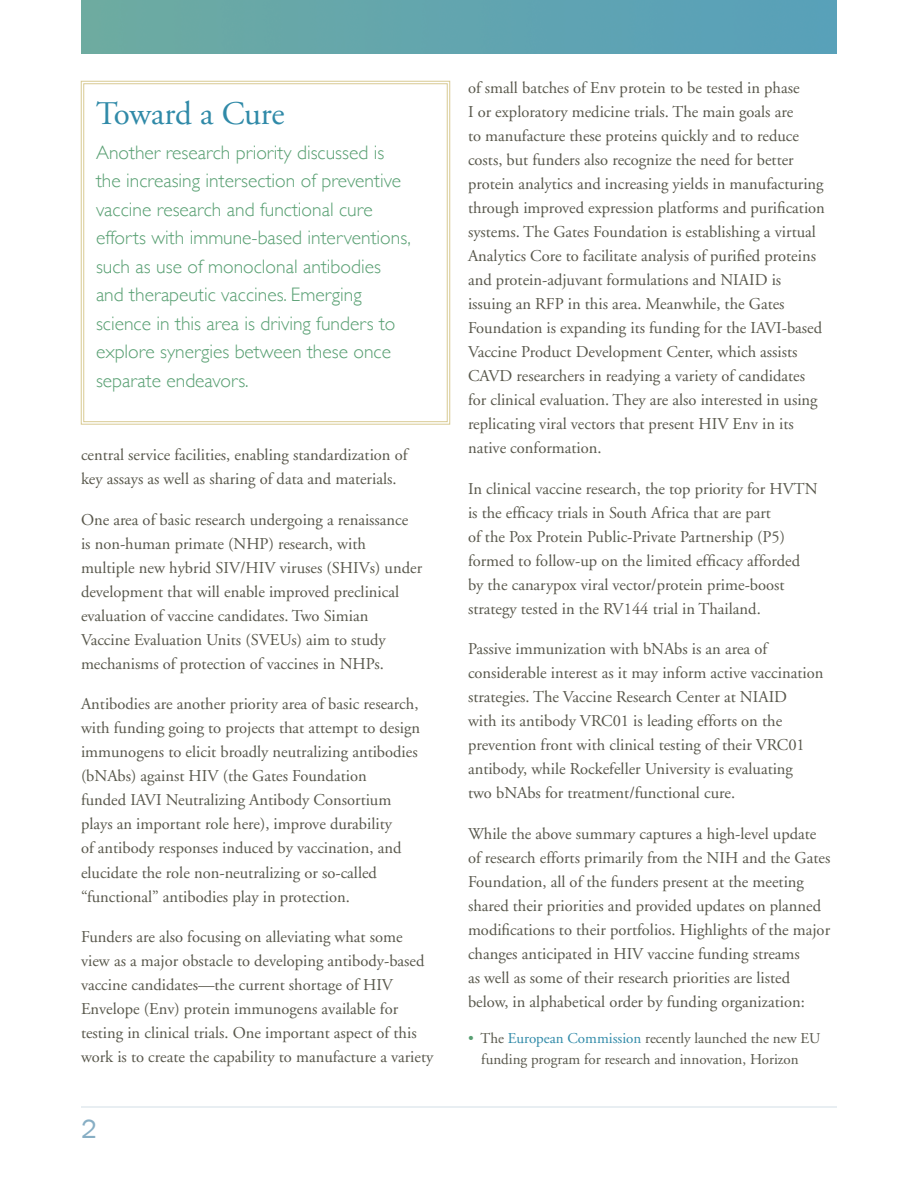
<style>
.page{position:relative;width:918px;height:1188px;background:#fff}
.page>*{position:absolute;margin:0;border:0;box-sizing:border-box;transform-origin:0 0}
.t1{font:33px "Adobe Garamond";letter-spacing:-.01em;color:#308aa8}
.t2{font:27px "Franklin Gothic";color:#87aec4}
.t3{font:300 19.5px/28.5px "Gill Sans";color:#589f72}
.t4{font:16.5px/24px "Adobe Garamond";color:#58574b}
.t5{font:15px "Adobe Garamond";color:#58574b}
.s1{color:#589f72}
.s2{color:#308aa8}
.s3{color:#fff}
</style>
<div class="page">
<img style="left:81px;top:0;width:756px;height:54px">
<hr style="left:81px;top:1107px;width:756px;height:1px;background:#d3dee7">
<svg style="left:81px;top:81px;width:369px;height:344px"></svg>
<div style="left:84px;top:83px;width:364px;height:339px;border:1px solid #d8ca93"></div>
<h1 class="t1" style="left:96px;top:96px;width:190px">Toward a Cure</h1>
<p class="t3" style="left:96px;top:137px;width:316px">Another research priority discussed is the increasing intersection of preventive vaccine research and functional cure efforts with immune-based interventions, such as use of monoclonal antibodies and therapeutic vaccines. Emerging science in this area is driving funders to explore synergies between these once separate endeavors.</p>
<p class="t4" style="left:81px;top:444px;width:328px">central service facilities, enabling standardization of key assays as well as sharing of data and materials.</p>
<p class="t4" style="left:81px;top:508px;width:343px">One area of basic research undergoing a renaissance<br>is non-human primate (NHP) research, with multiple new hybrid SIV/HIV viruses (SHIVs) under development that will enable improved preclinical evaluation of vaccine candidates. Two Simian<br>Vaccine Evaluation Units (SVEUs) aim to study mechanisms of protection of vaccines in NHPs.</p>
<p class="t4" style="left:81px;top:693px;width:341px">Antibodies are another priority area of basic research, with funding going to projects that attempt to design immunogens to elicit broadly neutralizing antibodies (bNAbs) against HIV (the Gates Foundation<br>funded IAVI Neutralizing Antibody Consortium plays an important role here), improve durability<br>of antibody responses induced by vaccination, and elucidate the role non-neutralizing or so-called “functional” antibodies play in protection.</p>
<p class="t4" style="left:81px;top:925px;width:354px">Funders are also focusing on alleviating what some view as a major obstacle to developing antibody-based vaccine candidates—the current shortage of HIV Envelope (Env) protein immunogens available for testing in clinical trials. One important aspect of this work is to create the capability to manufacture a variety</p>
<h2 class="t2" style="left:81px;top:1113px;width:17px">2</h2>
<p class="t4" style="left:468px;top:76px;width:358px">of small batches of Env protein to be tested in phase<br>I or exploratory medicine trials. The main goals are<br>to manufacture these proteins quickly and to reduce costs, but funders also recognize the need for better protein analytics and increasing yields in manufacturing through improved expression platforms and purification systems. The Gates Foundation is establishing a virtual Analytics Core to facilitate analysis of purified proteins and protein-adjuvant formulations and NIAID is issuing an RFP in this area. Meanwhile, the Gates Foundation is expanding its funding for the IAVI-based Vaccine Product Development Center, which assists CAVD researchers in readying a variety of candidates for clinical evaluation. They are also interested in using replicating viral vectors that present HIV Env in its native conformation.</p>
<p class="t4" style="left:468px;top:477px;width:351px">In clinical vaccine research, the top priority for HVTN is the efficacy trials in South Africa that are part<br>of the Pox Protein Public-Private Partnership (P5) formed to follow-up on the limited efficacy afforded by the canarypox viral vector/protein prime-boost strategy tested in the RV144 trial in Thailand.</p>
<p class="t4" style="left:468px;top:638px;width:357px">Passive immunization with bNAbs is an area of considerable interest as it may inform active vaccination strategies. The Vaccine Research Center at NIAID<br>with its antibody VRC01 is leading efforts on the prevention front with clinical testing of their VRC01 antibody, while Rockefeller University is evaluating<br>two bNAbs for treatment/functional cure.</p>
<p class="t4" style="left:468px;top:822px;width:364px">While the above summary captures a high-level update of research efforts primarily from the NIH and the Gates Foundation, all of the funders present at the meeting shared their priorities and provided updates on planned modifications to their portfolios. Highlights of the major changes anticipated in HIV vaccine funding streams<br>as well as some of their research priorities are listed below, in alphabetical order by funding organization:</p>
<p class="t5" style="left:468px;top:1031px;width:354px"><span class="s1">•</span> The <span class="s2">European Commission</span> recently launched the new EU</p>
<p class="t5" style="left:468px;top:1051px;width:332px"><span class="s3">•</span> funding program for research and innovation, Horizon</p>
</div>
